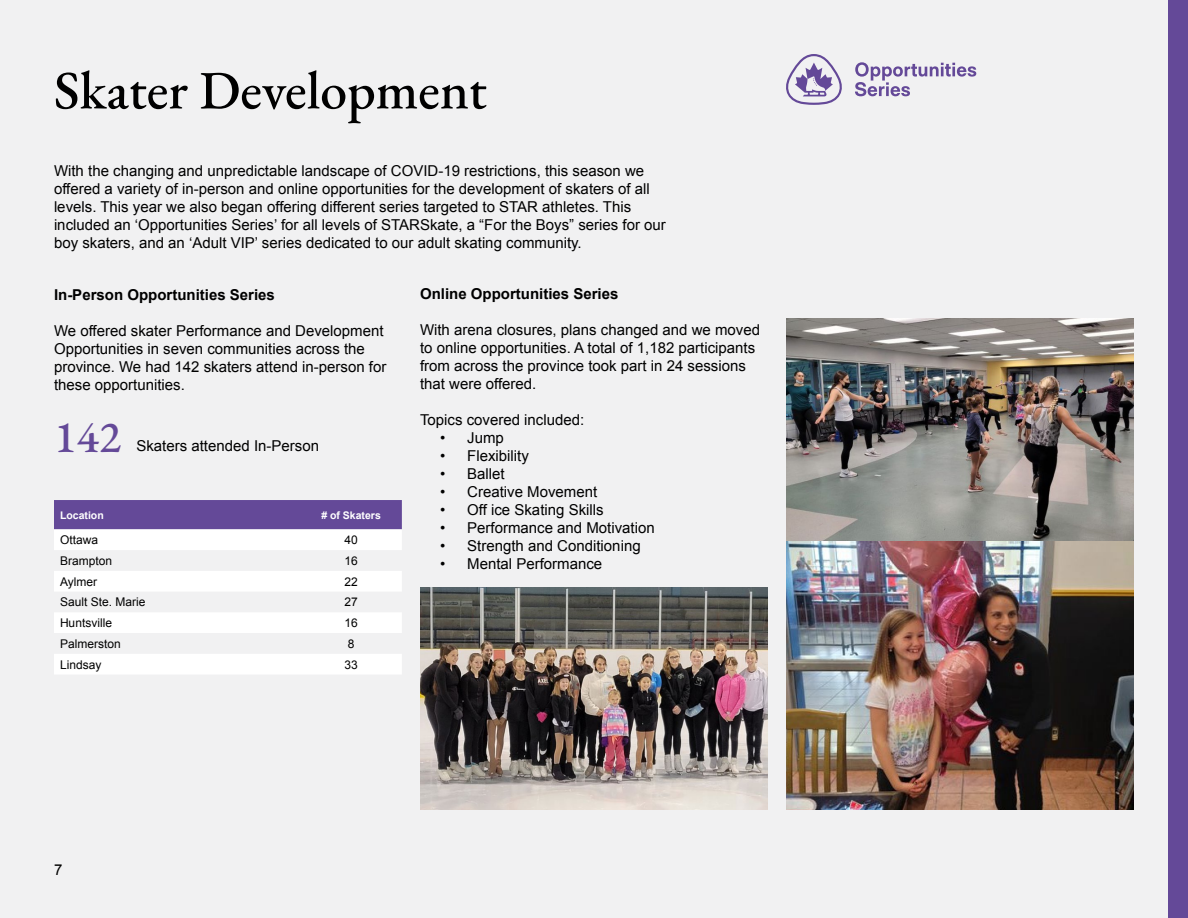
<style>
.page{position:relative;width:1188px;height:918px;background:#f1f1f2}
.page>*{position:absolute;margin:0;border:0;box-sizing:border-box;transform-origin:0 0}
.Headings{font:54px "EB Garamond";color:#000}
.Numbers{font:45px "EB Garamond";color:#644998}
.Body_Copy{font:15px/18px "Arial";color:#000}
.Body_Copy-2{font:700 15px "Arial";color:#000}
.t1{font:12px "Arial";color:#000}
.t2{font:700 10.5px "Arial";color:#fff}
</style>
<div class="page">
<div style="left:54px;top:500px;width:348px;height:29px;background:#644998"></div>
<svg style="left:54px;top:529px;width:348px;height:145px;fill:#fff"></svg>
<img style="left:786px;top:319px;width:348px;height:491px">
<img style="left:420px;top:588px;width:348px;height:222px">
<div style="left:1169px;top:0;width:19px;height:918px;background:#644998"></div>
<svg style="left:855px;top:62px;width:121px;height:34px"></svg>
<svg style="left:786px;top:54px;width:56px;height:51px"></svg>
<h2 class="Headings" style="left:54px;top:55px;width:434px">Skater Development</h2>
<p class="Body_Copy" style="left:54px;top:162px;width:613px">With the changing and unpredictable landscape of COVID-19 restrictions, this season we offered a variety of in-person and online opportunities for the development of skaters of all levels. This year we also began offering different series targeted to STAR athletes. This included an ‘Opportunities Series’ for all levels of STARSkate, a “For the Boys” series for our boy skaters, and an ‘Adult VIP’ series dedicated to our adult skating community.</p>
<p class="Body_Copy-2" style="left:54px;top:285px;width:222px">In-Person Opportunities Series</p>
<p class="Body_Copy" style="left:54px;top:322px;width:334px">We offered skater Performance and Development Opportunities in seven communities across the province. We had 142 skaters attend in-person for these opportunities.</p>
<p class="Numbers" style="left:54px;top:407px;width:69px">142</p>
<p class="Body_Copy-2" style="left:420px;top:284px;width:200px">Online Opportunities Series</p>
<p class="Body_Copy" style="left:420px;top:321px;width:342px">With arena closures, plans changed and we moved to online opportunities. A total of 1,182 participants from across the province took part in 24 sessions that were offered.</p>
<p class="Body_Copy" style="left:420px;top:411px;width:166px">Topics covered included:</p>
<p class="Body_Copy" style="left:440px;top:429px;width:65px">• Jump</p>
<p class="Body_Copy" style="left:440px;top:447px;width:90px">• Flexibility</p>
<p class="Body_Copy" style="left:440px;top:465px;width:66px">• Ballet</p>
<p class="Body_Copy" style="left:440px;top:483px;width:159px">• Creative Movement</p>
<p class="Body_Copy" style="left:440px;top:501px;width:165px">• Off ice Skating Skills</p>
<p class="Body_Copy" style="left:440px;top:519px;width:216px">• Performance and Motivation</p>
<p class="Body_Copy" style="left:440px;top:537px;width:202px">• Strength and Conditioning</p>
<p class="Body_Copy" style="left:440px;top:555px;width:164px">• Mental Performance</p>
<p class="Body_Copy" style="left:136px;top:437px;width:184px">Skaters attended In-Person</p>
<p class="t2" style="left:60px;top:508px;width:45px">Location</p>
<p class="t2" style="left:321px;top:508px;width:61px"># of Skaters</p>
<p class="t1" style="left:60px;top:532px;width:40px">Ottawa</p>
<p class="t1" style="left:344px;top:532px;width:15px">40</p>
<p class="t1" style="left:60px;top:553px;width:54px">Brampton</p>
<p class="t1" style="left:344px;top:553px;width:15px">16</p>
<p class="t1" style="left:60px;top:574px;width:39px">Aylmer</p>
<p class="t1" style="left:344px;top:574px;width:15px">22</p>
<p class="t1" style="left:60px;top:594px;width:87px">Sault Ste. Marie</p>
<p class="t1" style="left:344px;top:594px;width:15px">27</p>
<p class="t1" style="left:60px;top:615px;width:54px">Huntsville</p>
<p class="t1" style="left:344px;top:615px;width:15px">16</p>
<p class="t1" style="left:60px;top:636px;width:62px">Palmerston</p>
<p class="t1" style="left:348px;top:636px;width:8px">8</p>
<p class="t1" style="left:60px;top:656px;width:43px">Lindsay</p>
<p class="t1" style="left:344px;top:656px;width:15px">33</p>
<p class="Body_Copy" style="left:54px;top:861px;width:10px">7</p>
</div>
